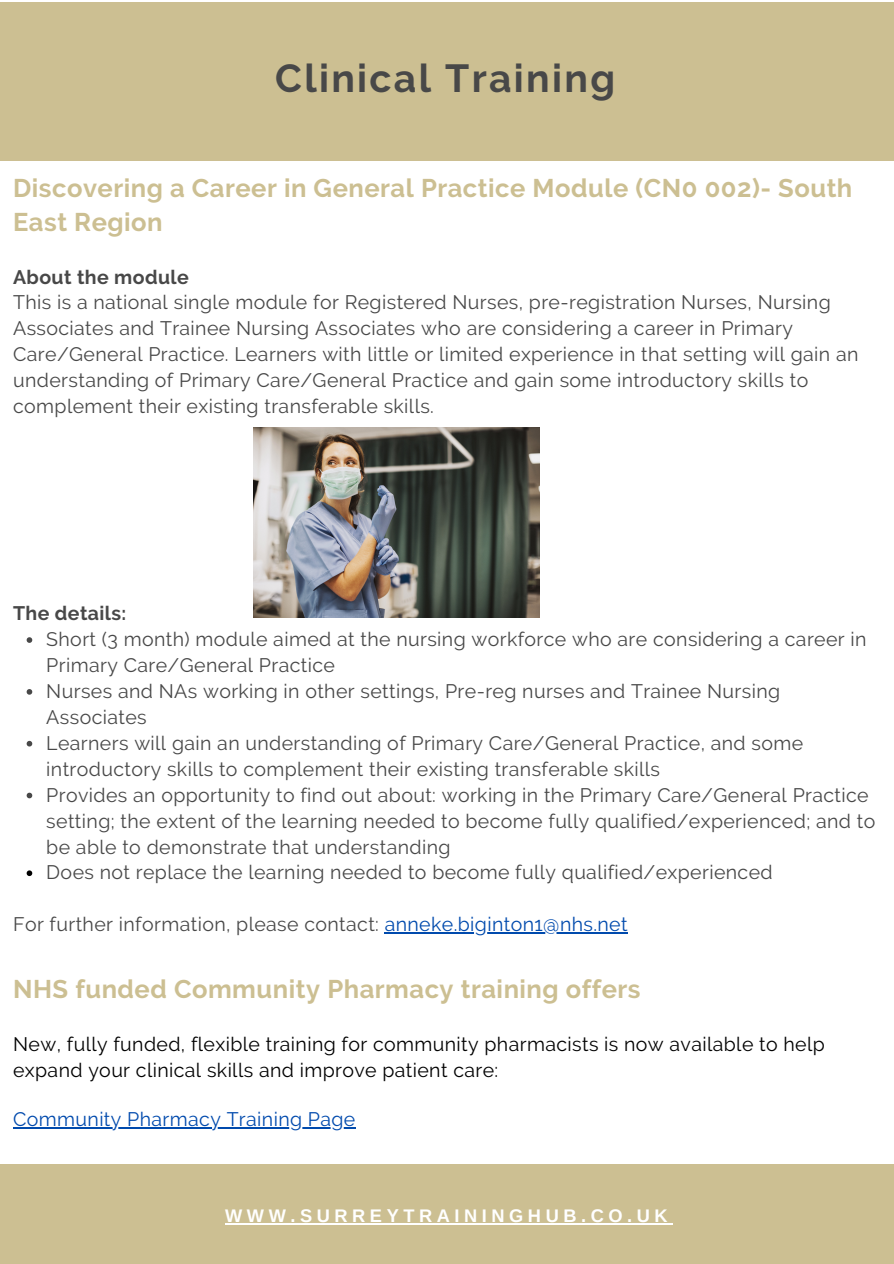
<style>
.page{position:relative;width:894px;height:1264px;background:#fff}
.page>*{position:absolute;margin:0;border:0;box-sizing:border-box;transform-origin:0 0}
.t1{font:700 39px "Raleway";letter-spacing:.06em;color:#484848}
.t2{font:700 25.5px/33.8px "Raleway";letter-spacing:.02em;color:#ccbf92}
.t3{font:19.5px/26px "Raleway";letter-spacing:.02em;color:#484848}
.t4{font:19.5px/26px "Raleway";letter-spacing:.02em;color:#000}
.t5{font:19.5px "Raleway";letter-spacing:.02em;color:#004aad}
.t6{font:700 19.5px "Raleway";letter-spacing:.02em;color:#484848}
.t7{font:700 18.15px "Arimo";letter-spacing:.25em;color:#fff}
.s1{color:#004aad}
</style>
<div class="page">
<div style="left:0;top:2px;width:893px;height:158px;background:#ccbf92"></div>
<div style="left:0;top:1164px;width:893px;height:99px;background:#ccbf92"></div>
<svg style="left:27px;top:637px;width:5px;height:6px"></svg>
<svg style="left:27px;top:689px;width:5px;height:5px"></svg>
<svg style="left:27px;top:741px;width:5px;height:5px"></svg>
<svg style="left:27px;top:792px;width:5px;height:6px"></svg>
<svg style="left:27px;top:870px;width:5px;height:6px"></svg>
<hr style="left:384px;top:932px;width:244px;height:1px;background:#004aad">
<hr style="left:13px;top:1127px;width:343px;height:1px;background:#004aad">
<img style="left:253px;top:427px;width:286px;height:190px">
<hr style="left:225px;top:1222px;width:447px;height:2px;background:#fff">
<p class="t1" style="left:275px;top:55px;width:341px">Clinical Training</p>
<p class="t2" style="left:13px;top:171px;width:840px">Discovering a Career in General Practice Module (CN0 002)- South<br>East Region</p>
<p class="t6" style="left:13px;top:265px;width:177px">About the module</p>
<p class="t3" style="left:13px;top:289px;width:846px">This is a national single module for Registered Nurses, pre-registration Nurses, Nursing Associates and Trainee Nursing Associates who are considering a career in Primary Care/General Practice. Learners with little or limited experience in that setting will gain an understanding of Primary Care/General Practice and gain some introductory skills to complement their existing transferable skills.</p>
<p class="t6" style="left:13px;top:602px;width:115px">The details:</p>
<p class="t3" style="left:46px;top:626px;width:821px">Short (3 month) module aimed at the nursing workforce who are considering a career in<br>Primary Care/General Practice</p>
<p class="t3" style="left:46px;top:678px;width:735px">Nurses and NAs working in other settings, Pre-reg nurses and Trainee Nursing<br>Associates</p>
<p class="t3" style="left:46px;top:730px;width:758px">Learners will gain an understanding of Primary Care/General Practice, and some introductory skills to complement their existing transferable skills</p>
<p class="t3" style="left:46px;top:781px;width:830px">Provides an opportunity to find out about: working in the Primary Care/General Practice setting; the extent of the learning needed to become fully qualified/experienced; and to be able to demonstrate that understanding</p>
<p class="t3" style="left:46px;top:859px;width:727px">Does not replace the learning needed to become fully qualified/experienced</p>
<p class="t3" style="left:13px;top:911px;width:616px">For further information, please contact: <span class="s1">anneke.biginton1@nhs.net</span></p>
<p class="t2" style="left:13px;top:971px;width:629px">NHS funded Community Pharmacy training offers</p>
<p class="t4" style="left:13px;top:1030px;width:813px">New, fully funded, flexible training for community pharmacists is now available to help expand your clinical skills and improve patient care:</p>
<p class="t5" style="left:13px;top:1107px;width:344px">Community Pharmacy Training Page</p>
<p class="t7" style="left:225px;top:1205px;width:444px">WWW.SURREYTRAININGHUB.CO.UK</p>
</div>
